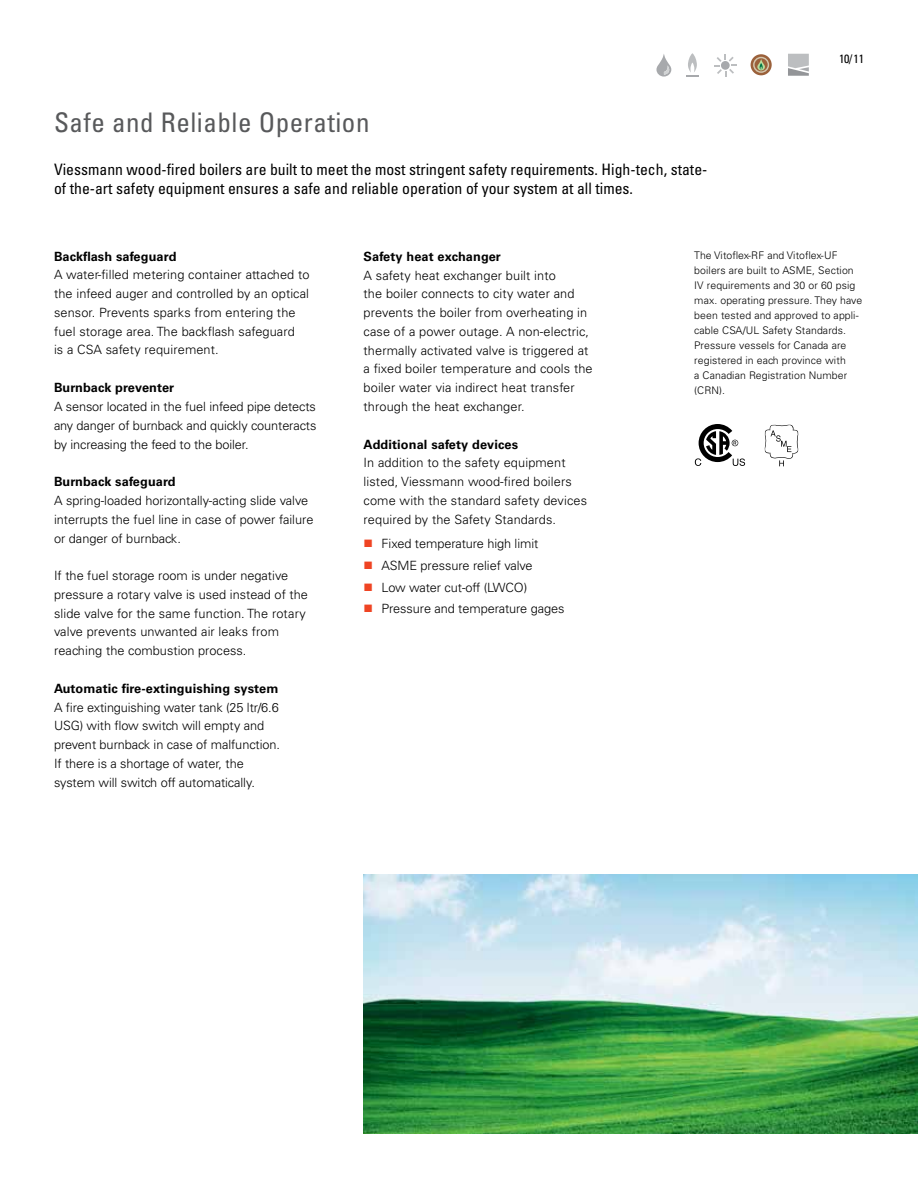
<style>
.page{position:relative;width:918px;height:1188px;background:#fff}
.page>*{position:absolute;margin:0;border:0;box-sizing:border-box;transform-origin:0 0}
.t1{font:condensed 27px "Univers LT Std";letter-spacing:.02em;color:#58595b}
.t2{font:condensed 15.75px/18.9px "Univers LT Std";color:#000}
.t3{font:300 12.75px/18.8px "Univers LT Std";letter-spacing:.01em;color:#000}
.t4{font:700 12.75px "Univers LT Std";letter-spacing:.01em;color:#000}
.t5{font:condensed 12px "Univers LT Std";color:#000}
.t6{font:300 10.5px/15px "Univers LT Std";letter-spacing:.01em;color:#000}
</style>
<div class="page">
<svg style="left:686px;top:53px;width:13px;height:24px"></svg>
<svg style="left:656px;top:54px;width:15px;height:23px"></svg>
<svg style="left:714px;top:54px;width:23px;height:23px"></svg>
<svg style="left:788px;top:54px;width:21px;height:22px"></svg>
<svg style="left:751px;top:54px;width:21px;height:21px"></svg>
<svg style="left:753px;top:57px;width:16px;height:16px"></svg>
<img style="left:364px;top:875px;width:554px;height:259px">
<svg style="left:695px;top:424px;width:50px;height:42px"></svg>
<svg style="left:764px;top:424px;width:35px;height:42px"></svg>
<h1 class="t1" style="left:54px;top:105px;width:317px">Safe and Reliable Operation</h1>
<p class="t2" style="left:54px;top:160px;width:655px">Viessmann wood-fired boilers are built to meet the most stringent safety requirements. High-tech, state&shy;of the-art safety equipment ensures a safe and reliable operation of your system at all times.</p>
<p class="t5" style="left:839px;top:51px;width:26px">10/11</p>
<p class="t4" style="left:54px;top:249px;width:124px">Backflash safeguard</p>
<p class="t3" style="left:54px;top:266px;width:257px">A water-filled metering container attached to the infeed auger and controlled by an optical sensor. Prevents sparks from entering the fuel storage area. The backflash safeguard<br>is a CSA safety requirement.</p>
<p class="t4" style="left:54px;top:380px;width:122px">Burnback preventer</p>
<p class="t3" style="left:54px;top:397px;width:264px;text-align:justify">A sensor located in the fuel infeed pipe detects any danger of burnback and quickly counteracts by increasing the feed to the boiler.</p>
<p class="t4" style="left:54px;top:474px;width:123px">Burnback safeguard</p>
<p class="t3" style="left:54px;top:491px;width:261px">A spring-loaded horizontally-acting slide valve interrupts the fuel line in case of power failure or danger of burnback.</p>
<p class="t3" style="left:54px;top:566px;width:255px">If the fuel storage room is under negative pressure a rotary valve is used instead of the slide valve for the same function. The rotary valve prevents unwanted air leaks from reaching the combustion process.</p>
<p class="t4" style="left:54px;top:681px;width:226px">Automatic fire-extinguishing system</p>
<p class="t3" style="left:54px;top:698px;width:228px">A fire extinguishing water tank (25 ltr/6.6<br>USG) with flow switch will empty and prevent burnback in case of malfunction.<br>If there is a shortage of water, the system will switch off automatically.</p>
<p class="t4" style="left:364px;top:249px;width:139px">Safety heat exchanger</p>
<p class="t3" style="left:364px;top:266px;width:231px">A safety heat exchanger built into<br>the boiler connects to city water and prevents the boiler from overheating in case of a power outage. A non-electric, thermally activated valve is triggered at a fixed boiler temperature and cools the boiler water via indirect heat transfer through the heat exchanger.</p>
<p class="t4" style="left:364px;top:437px;width:156px">Additional safety devices</p>
<p class="t3" style="left:364px;top:454px;width:225px">In addition to the safety equipment listed, Viessmann wood-fired boilers come with the standard safety devices required by the Safety Standards.</p>
<p class="t3" style="left:382px;top:533px;width:184px;line-height:21.6px">Fixed temperature high limit<br>ASME pressure relief valve<br>Low water cut-off (LWCO)<br>Pressure and temperature gages</p>
<p class="t6" style="left:694px;top:247px;width:169px">The Vitoflex-RF and Vitoflex-UF boilers are built to ASME, Section<br>IV requirements and 30 or 60 psig max. operating pressure. They have been tested and approved to appli&shy;cable CSA/UL Safety Standards.<br>Pressure vessels for Canada are registered in each province with<br>a Canadian Registration Number (CRN).</p>
</div>
